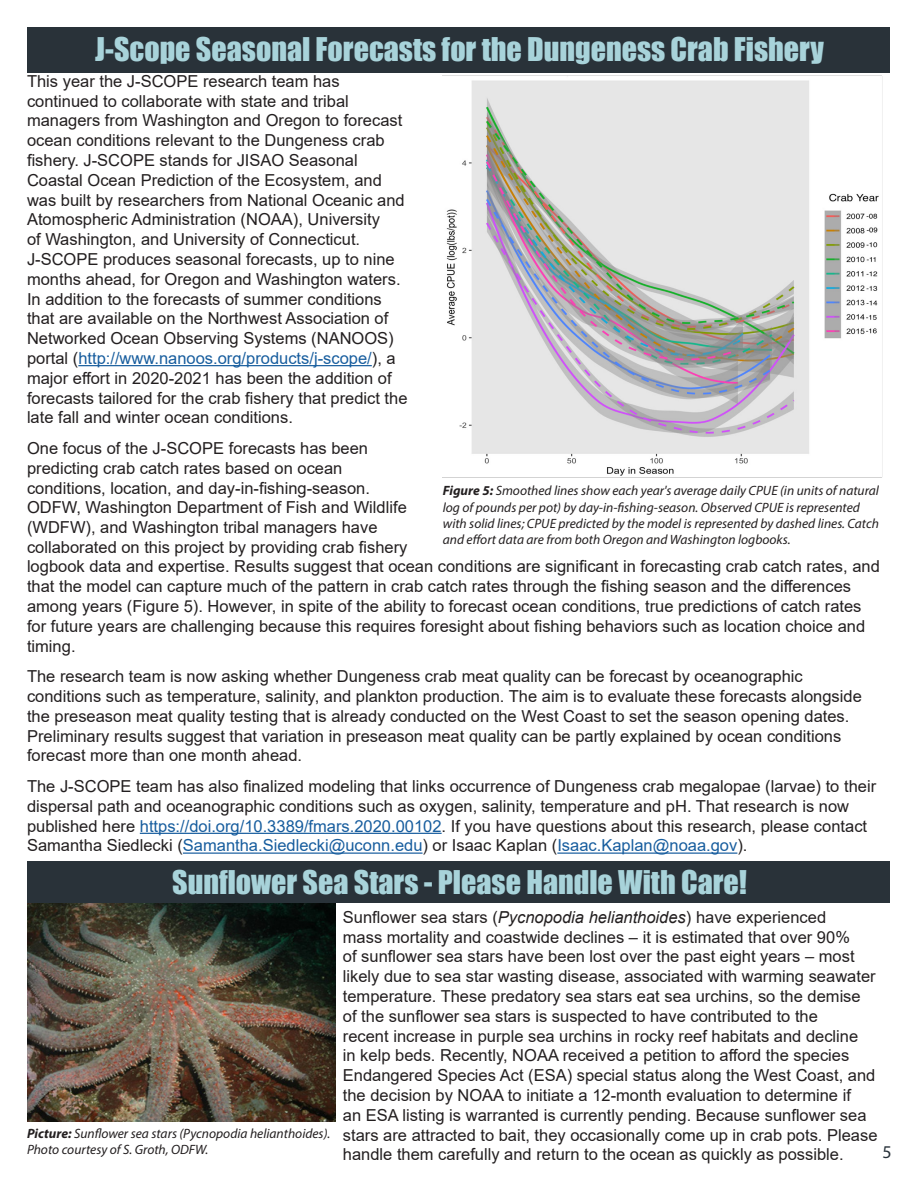
<style>
.page{position:relative;width:918px;height:1188px;background:#fff}
.page>*{position:absolute;margin:0;border:0;box-sizing:border-box;transform-origin:0 0}
.t1{font:30px "Impact";color:#a8d3da}
.t2{font:18px "Myriad Pro";color:#273139}
.t3{font:16.5px/19.8px "Arial";color:#231f20}
.t4{font:italic 13.5px/16.2px "Myriad Pro";color:#231f20}
.s1{color:#175d9e}
.s2{font-weight:700}
.s3{font-style:italic}
</style>
<div class="page">
<div style="left:28px;top:27px;width:862px;height:45px;background:#293239"></div>
<hr style="left:78px;top:365px;width:294px;height:1px;background:#175d9e">
<hr style="left:140px;top:833px;width:302px;height:1px;background:#175d9e">
<hr style="left:183px;top:853px;width:240px;height:1px;background:#175d9e">
<hr style="left:557px;top:853px;width:180px;height:1px;background:#175d9e">
<img style="left:442px;top:72px;width:448px;height:406px">
<img style="left:27px;top:903px;width:309px;height:218px">
<div style="left:28px;top:862px;width:862px;height:41px;background:#293239"></div>
<p class="t1" style="left:95px;top:26px;width:730px">J-Scope Seasonal Forecasts for the Dungeness Crab Fishery</p>
<p class="t3" style="left:27px;top:71px;width:382px">This year the J-SCOPE research team has continued to collaborate with state and tribal managers from Washington and Oregon to forecast ocean conditions relevant to the Dungeness crab fishery. J-SCOPE stands for JISAO Seasonal Coastal Ocean Prediction of the Ecosystem, and was built by researchers from National Oceanic and Atomospheric Administration (NOAA), University<br>of Washington, and University of Connecticut.<br>J-SCOPE produces seasonal forecasts, up to nine months ahead, for Oregon and Washington waters.<br>In addition to the forecasts of summer conditions that are available on the Northwest Association of Networked Ocean Observing Systems (NANOOS) portal (<span class="s1">http://www.nanoos.org/products/j-scope/</span>), a major effort in 2020-2021 has been the addition of forecasts tailored for the crab fishery that predict the late fall and winter ocean conditions.</p>
<p class="t3" style="left:27px;top:438px;width:382px">One focus of the J-SCOPE forecasts has been predicting crab catch rates based on ocean conditions, location, and day-in-fishing-season.<br>ODFW, Washington Department of Fish and Wildlife (WDFW), and Washington tribal managers have collaborated on this project by providing crab fishery</p>
<p class="t4" style="left:443px;top:483px;width:438px"><span class="s2">Figure 5:</span> Smoothed lines show each year's average daily CPUE (in units of natural log of pounds per pot) by day-in-fishing-season. Observed CPUE is represented with solid lines; CPUE predicted by the model is represented by dashed lines. Catch and effort data are from both Oregon and Washington logbooks.</p>
<p class="t3" style="left:27px;top:557px;width:854px">logbook data and expertise. Results suggest that ocean conditions are significant in forecasting crab catch rates, and that the model can capture much of the pattern in crab catch rates through the fishing season and the differences among years (Figure 5). However, in spite of the ability to forecast ocean conditions, true predictions of catch rates for future years are challenging because this requires foresight about fishing behaviors such as location choice and timing.</p>
<p class="t3" style="left:27px;top:666px;width:836px">The research team is now asking whether Dungeness crab meat quality can be forecast by oceanographic conditions such as temperature, salinity, and plankton production. The aim is to evaluate these forecasts alongside the preseason meat quality testing that is already conducted on the West Coast to set the season opening dates.<br>Preliminary results suggest that variation in preseason meat quality can be partly explained by ocean conditions forecast more than one month ahead.</p>
<p class="t3" style="left:27px;top:776px;width:851px">The J-SCOPE team has also finalized modeling that links occurrence of Dungeness crab megalopae (larvae) to their dispersal path and oceanographic conditions such as oxygen, salinity, temperature and pH. That research is now published here <span class="s1">https://doi.org/10.3389/fmars.2020.00102</span>. If you have questions about this research, please contact Samantha Siedlecki (<span class="s1">Samantha.Siedlecki@uconn.edu</span>) or Isaac Kaplan (<span class="s1">Isaac.Kaplan@noaa.gov</span>).</p>
<p class="t1" style="left:172px;top:859px;width:576px">Sunflower Sea Stars - Please Handle With Care!</p>
<p class="t4" style="left:27px;top:1125px;width:305px"><span class="s2">Picture:</span> Sunflower sea stars (Pycnopodia helianthoides).<br>Photo courtesy of S. Groth, ODFW.</p>
<p class="t3" style="left:343px;top:907px;width:536px">Sunflower sea stars (<span class="s3">Pycnopodia helianthoides</span>) have experienced<br>mass mortality and coastwide declines – it is estimated that over 90%<br>of sunflower sea stars have been lost over the past eight years – most likely due to sea star wasting disease, associated with warming seawater temperature. These predatory sea stars eat sea urchins, so the demise of the sunflower sea stars is suspected to have contributed to the<br>recent increase in purple sea urchins in rocky reef habitats and decline<br>in kelp beds. Recently, NOAA received a petition to afford the species Endangered Species Act (ESA) special status along the West Coast, and the decision by NOAA to initiate a 12-month evaluation to determine if<br>an ESA listing is warranted is currently pending. Because sunflower sea stars are attracted to bait, they occasionally come up in crab pots. Please handle them carefully and return to the ocean as quickly as possible.</p>
<p class="t2" style="left:882px;top:1141px;width:11px">5</p>
</div>
